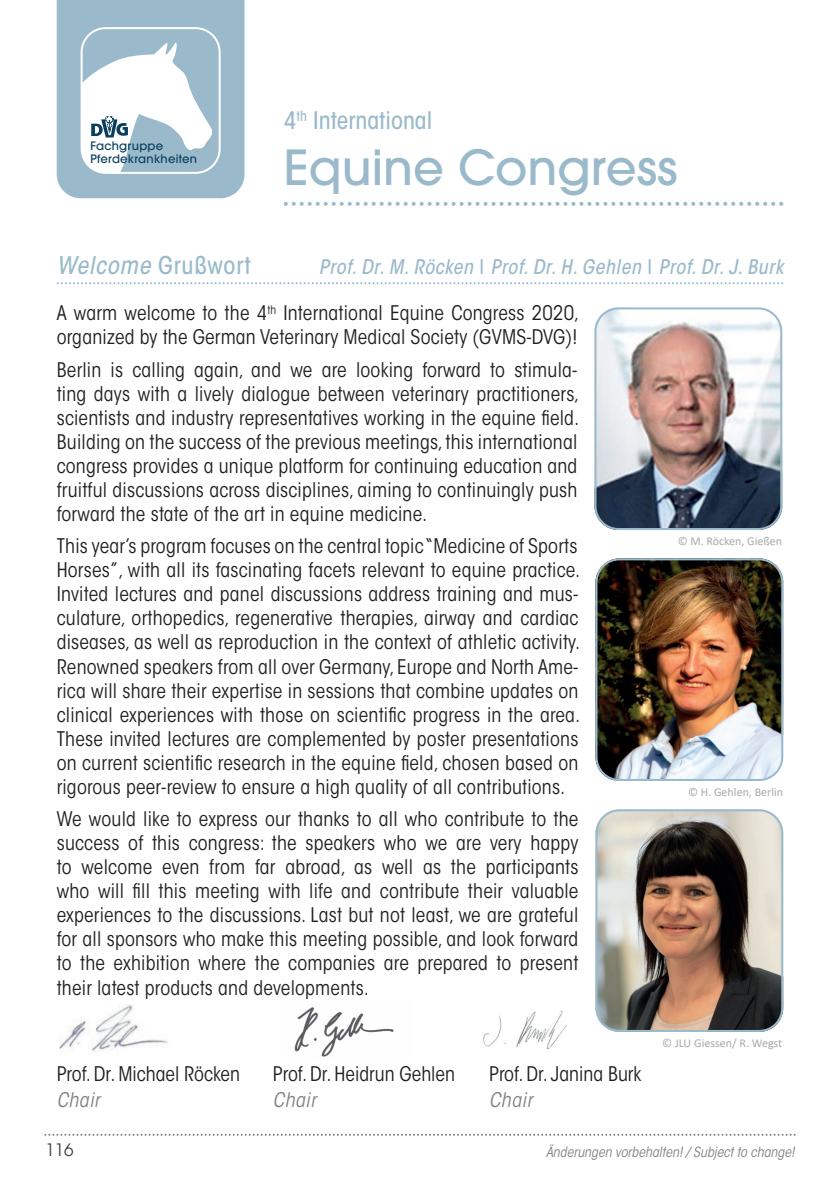
<style>
.page{position:relative;width:840px;height:1191px;background:#fff}
.page>*{position:absolute;margin:0;border:0;box-sizing:border-box;transform-origin:0 0}
.t1{font:500 48px "ITC Avant Garde Std";color:#9abacb}
.t2{font:500 condensed 24.2px "ITC Avant Garde Std";letter-spacing:.03em;color:#9abacb}
.t3{font:500 condensed 24px "ITC Avant Garde Std";color:#9abacb}
.t4{font:condensed 20px/24px "ITC Avant Garde Std";letter-spacing:.01em;color:#231f20}
.t5{font:italic 500 condensed 20px "ITC Avant Garde Std";letter-spacing:.03em;color:#9abacb}
.t6{font:italic condensed 20px "ITC Avant Garde Std";letter-spacing:.03em;color:#808285}
.t7{font:17px "ITC Avant Garde Std";color:#3e3e3f}
.t8{font:italic condensed 14px "ITC Avant Garde Std";color:#808285}
.t9{font:12px "Calibri";color:#a8a9ad}
.t10{font:500 11.6px/13.4px "ITC Avant Garde Std";letter-spacing:.02em;color:#083f5d}
.s1{font-style:italic}
.s2{font-style:normal}
</style>
<div class="page">
<svg style="left:44px;top:1133px;width:751px;height:2px"></svg>
<svg style="left:283px;top:202px;width:499px;height:4px"></svg>
<svg style="left:57px;top:0;width:187px;height:198px"></svg>
<svg style="left:57px;top:282px;width:725px;height:2px"></svg>
<img style="left:594px;top:307px;width:187px;height:223px">
<img style="left:595px;top:558px;width:187px;height:223px">
<img style="left:595px;top:809px;width:187px;height:223px">
<img style="left:294px;top:1007px;width:100px;height:50px">
<img style="left:60px;top:1004px;width:108px;height:47px">
<img style="left:483px;top:1010px;width:83px;height:39px">
<p class="t10" style="left:90px;top:139px;width:108px">Fachgruppe<br>Pferdekrankheiten</p>
<p class="t3" style="left:283px;top:105px;width:150px">4<sup>th</sup> International</p>
<h1 class="t1" style="left:283px;top:137px;width:395px">Equine Congress</h1>
<p class="t2" style="left:57px;top:250px;width:195px"><span class="s1">Welcome</span> Grußwort</p>
<p class="t5" style="left:318px;top:254px;width:465px">Prof. Dr. M. Röcken <span class="s2">l</span> Prof. Dr. H. Gehlen <span class="s2">l</span> Prof. Dr. J. Burk</p>
<p class="t4" style="left:57px;top:301px;width:524px">A warm welcome to the 4<sup>th</sup> International Equine Congress 2020, organized by the German Veterinary Medical Society (GVMS-DVG)!</p>
<p class="t4" style="left:57px;top:358px;width:524px;text-align:justify">Berlin is calling again, and we are looking forward to stimula&shy;ting days with a lively dialogue between veterinary practitioners, scientists and industry representatives working in the equine field.<br>Building on the success of the previous meetings, this international congress provides a unique platform for continuing education and fruitful discussions across disciplines, aiming to continuingly push forward the state of the art in equine medicine.</p>
<p class="t4" style="left:57px;top:534px;width:525px">This year’s program focuses on the central topic “Medicine of Sports Horses”, with all its fascinating facets relevant to equine practice.<br>Invited lectures and panel discussions address training and mus&shy;culature, orthopedics, regenerative therapies, airway and cardiac diseases, as well as reproduction in the context of athletic activity.<br>Renowned speakers from all over Germany, Europe and North Ame&shy;rica will share their expertise in sessions that combine updates on clinical experiences with those on scientific progress in the area.<br>These invited lectures are complemented by poster presentations on current scientific research in the equine field, chosen based on rigorous peer-review to ensure a high quality of all contributions.</p>
<p class="t4" style="left:57px;top:807px;width:523px;text-align:justify">We would like to express our thanks to all who contribute to the success of this congress: the speakers who we are very happy to welcome even from far abroad, as well as the participants who will fill this meeting with life and contribute their valuable experiences to the discussions. Last but not least, we are grateful for all sponsors who make this meeting possible, and look forward to the exhibition where the companies are prepared to present their latest products and developments.</p>
<p class="t9" style="left:677px;top:532px;width:106px">© M. Röcken, Gießen</p>
<p class="t9" style="left:687px;top:783px;width:97px">© H. Gehlen, Berlin</p>
<p class="t4" style="left:57px;top:1062px;width:185px">Prof. Dr. Michael Röcken</p>
<p class="t4" style="left:273px;top:1062px;width:183px">Prof. Dr. Heidrun Gehlen</p>
<p class="t4" style="left:489px;top:1062px;width:153px">Prof. Dr. Janina Burk</p>
<p class="t6" style="left:57px;top:1087px;width:45px">Chair</p>
<p class="t6" style="left:273px;top:1087px;width:45px">Chair</p>
<p class="t6" style="left:489px;top:1087px;width:45px">Chair</p>
<p class="t9" style="left:662px;top:1034px;width:121px">© JLU Giessen/ R. Wegst</p>
<p class="t7" style="left:45px;top:1139px;width:30px">116</p>
<p class="t8" style="left:545px;top:1143px;width:250px">Änderungen vorbehalten! / Subject to change!</p>
</div>
